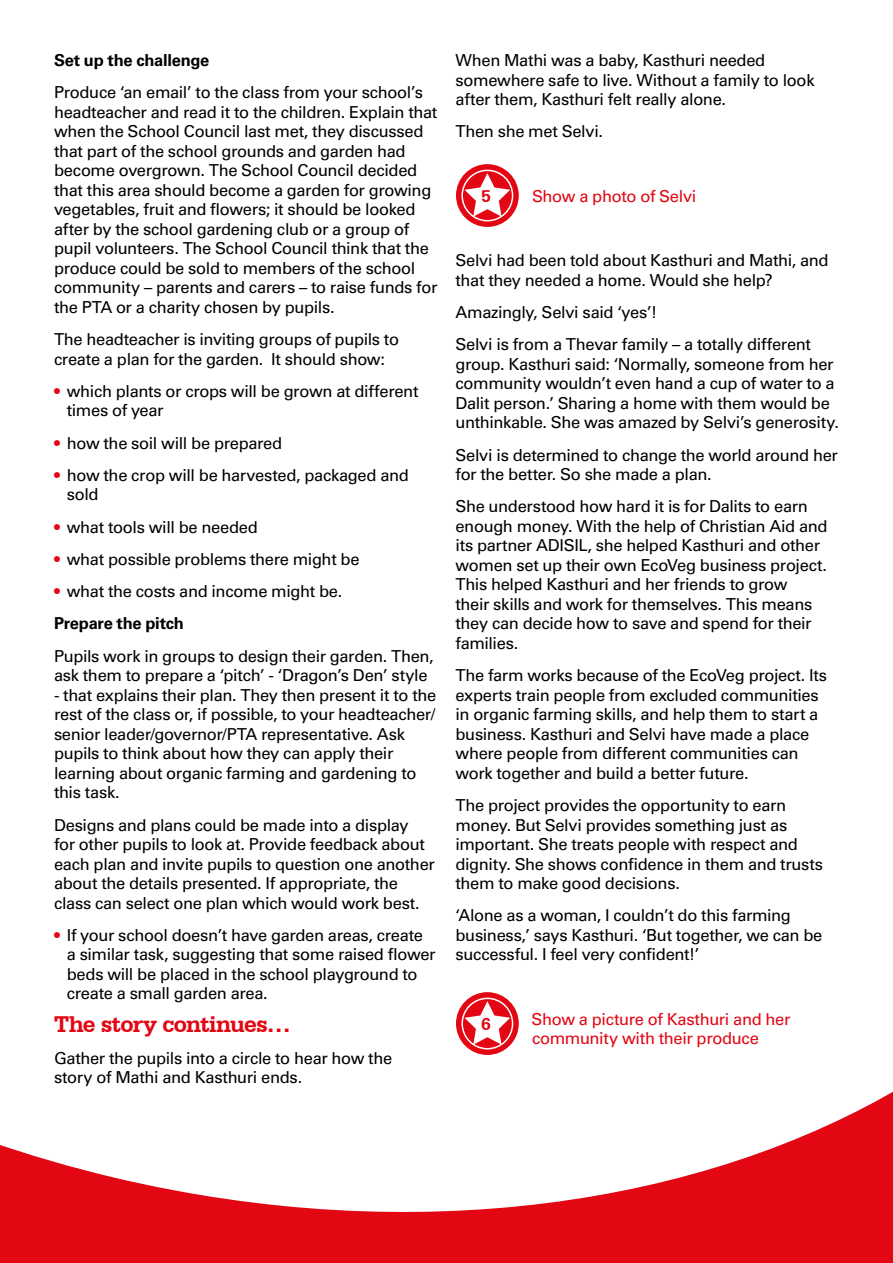
<style>
.page{position:relative;width:893px;height:1263px;background:#fff}
.page>*{position:absolute;margin:0;border:0;box-sizing:border-box;transform-origin:0 0}
.t1{font:700 24px "Serifa BT";letter-spacing:-.02em;color:#e30613}
.t2{font:700 18px "Serifa BT";color:#e30613}
.t3{font:16.5px/19.5px "Univers CA";letter-spacing:-.02em;color:#000}
.t4{font:16.5px/19.5px "Univers CA";letter-spacing:-.025em;color:#e30613}
.t5{font:700 16.5px "Univers CA";letter-spacing:-.015em;color:#000}
.s1{color:#e30613}
.s2{font-weight:700}
</style>
<div class="page">
<div style="left:456px;top:164px;width:63px;height:63px;border:8px solid #e30613;border-radius:50%"></div>
<svg style="left:462px;top:170px;width:51px;height:51px"></svg>
<div style="left:461px;top:170px;width:52px;height:51px;border:2px solid #fff;border-radius:50%"></div>
<svg style="left:465px;top:173px;width:45px;height:44px"></svg>
<div style="left:456px;top:992px;width:63px;height:63px;border:8px solid #e30613;border-radius:50%"></div>
<svg style="left:462px;top:998px;width:51px;height:51px"></svg>
<div style="left:461px;top:998px;width:52px;height:51px;border:2px solid #fff;border-radius:50%"></div>
<svg style="left:465px;top:1001px;width:45px;height:44px"></svg>
<svg style="left:0;top:1091px;width:893px;height:172px"></svg>
<p class="t5" style="left:54px;top:51px;width:157px">Set up the challenge</p>
<p class="t3" style="left:54px;top:83px;width:385px">Produce ‘an email’ to the class from your school’s headteacher and read it to the children. Explain that when the School Council last met, they discussed that part of the school grounds and garden had become overgrown. The School Council decided that this area should become a garden for growing vegetables, fruit and flowers; it should be looked after by the school gardening club or a group of pupil volunteers. The School Council think that the produce could be sold to members of the school community – parents and carers – to raise funds for the PTA or a charity chosen by pupils.</p>
<p class="t3" style="left:54px;top:330px;width:347px">The headteacher is inviting groups of pupils to create a plan for the garden. It should show:</p>
<p class="t3" style="left:67px;top:381px;width:353px;text-indent:-13px"><span class="s1">•</span> which plants or crops will be grown at different times of year</p>
<p class="t3" style="left:54px;top:433px;width:230px"><span class="s1">•</span> how the soil will be prepared</p>
<p class="t3" style="left:67px;top:465px;width:344px;text-indent:-13px"><span class="s1">•</span> how the crop will be harvested, packaged and sold</p>
<p class="t3" style="left:54px;top:517px;width:205px"><span class="s1">•</span> what tools will be needed</p>
<p class="t3" style="left:54px;top:549px;width:307px"><span class="s1">•</span> what possible problems there might be</p>
<p class="t3" style="left:54px;top:575px;width:290px;line-height:32.2px"><span class="s1">•</span> what the costs and income might be.<br><span class="s2">Prepare the pitch</span></p>
<p class="t3" style="left:54px;top:646px;width:381px">Pupils work in groups to design their garden. Then, ask them to prepare a ‘pitch’ - ‘Dragon’s Den’ style</p>
<p class="t3" style="left:54px;top:685px;width:384px">- that explains their plan. They then present it to the rest of the class or, if possible, to your headteacher/ senior leader/governor/PTA representative. Ask pupils to think about how they can apply their learning about organic farming and gardening to this task.</p>
<p class="t3" style="left:54px;top:815px;width:382px">Designs and plans could be made into a display<br>for other pupils to look at. Provide feedback about each plan and invite pupils to question one another about the details presented. If appropriate, the class can select one plan which would work best.</p>
<p class="t3" style="left:67px;top:925px;width:370px;text-indent:-13px"><span class="s1">•</span> If your school doesn’t have garden areas, create a similar task, suggesting that some raised flower beds will be placed in the school playground to create a small garden area.</p>
<h1 class="t1" style="left:54px;top:1009px;width:238px">The story continues…</h1>
<p class="t3" style="left:54px;top:1048px;width:340px">Gather the pupils into a circle to hear how the story of Mathi and Kasthuri ends.</p>
<p class="t3" style="left:455px;top:51px;width:361px">When Mathi was a baby, Kasthuri needed somewhere safe to live. Without a family to look after them, Kasthuri felt really alone.</p>
<p class="t3" style="left:455px;top:122px;width:149px">Then she met Selvi.</p>
<p class="t2" style="left:481px;top:185px;width:11px">5</p>
<p class="t4" style="left:532px;top:186px;width:166px">Show a photo of Selvi</p>
<p class="t3" style="left:455px;top:251px;width:375px">Selvi had been told about Kasthuri and Mathi, and that they needed a home. Would she help?</p>
<p class="t3" style="left:455px;top:296px;width:357px;line-height:32.2px">Amazingly, Selvi said ‘yes’!<br>Selvi is from a Thevar family – a totally different</p>
<p class="t3" style="left:455px;top:354px;width:385px">group. Kasthuri said: ‘Normally, someone from her community wouldn’t even hand a cup of water to a Dalit person.’ Sharing a home with them would be unthinkable. She was amazed by Selvi’s generosity.</p>
<p class="t3" style="left:455px;top:445px;width:384px">Selvi is determined to change the world around her for the better. So she made a plan.</p>
<p class="t3" style="left:455px;top:497px;width:374px">She understood how hard it is for Dalits to earn enough money. With the help of Christian Aid and its partner ADISIL, she helped Kasthuri and other women set up their own EcoVeg business project.<br>This helped Kasthuri and her friends to grow<br>their skills and work for themselves. This means they can decide how to save and spend for their families.</p>
<p class="t3" style="left:455px;top:666px;width:373px">The farm works because of the EcoVeg project. Its experts train people from excluded communities in organic farming skills, and help them to start a business. Kasthuri and Selvi have made a place where people from different communities can work together and build a better future.</p>
<p class="t3" style="left:455px;top:795px;width:369px">The project provides the opportunity to earn money. But Selvi provides something just as important. She treats people with respect and dignity. She shows confidence in them and trusts them to make good decisions.</p>
<p class="t3" style="left:455px;top:906px;width:368px">‘Alone as a woman, I couldn’t do this farming business,’ says Kasthuri. ‘But together, we can be successful. I feel very confident!’</p>
<p class="t2" style="left:481px;top:1013px;width:11px">6</p>
<p class="t4" style="left:532px;top:1009px;width:260px">Show a picture of Kasthuri and her community with their produce</p>
</div>
